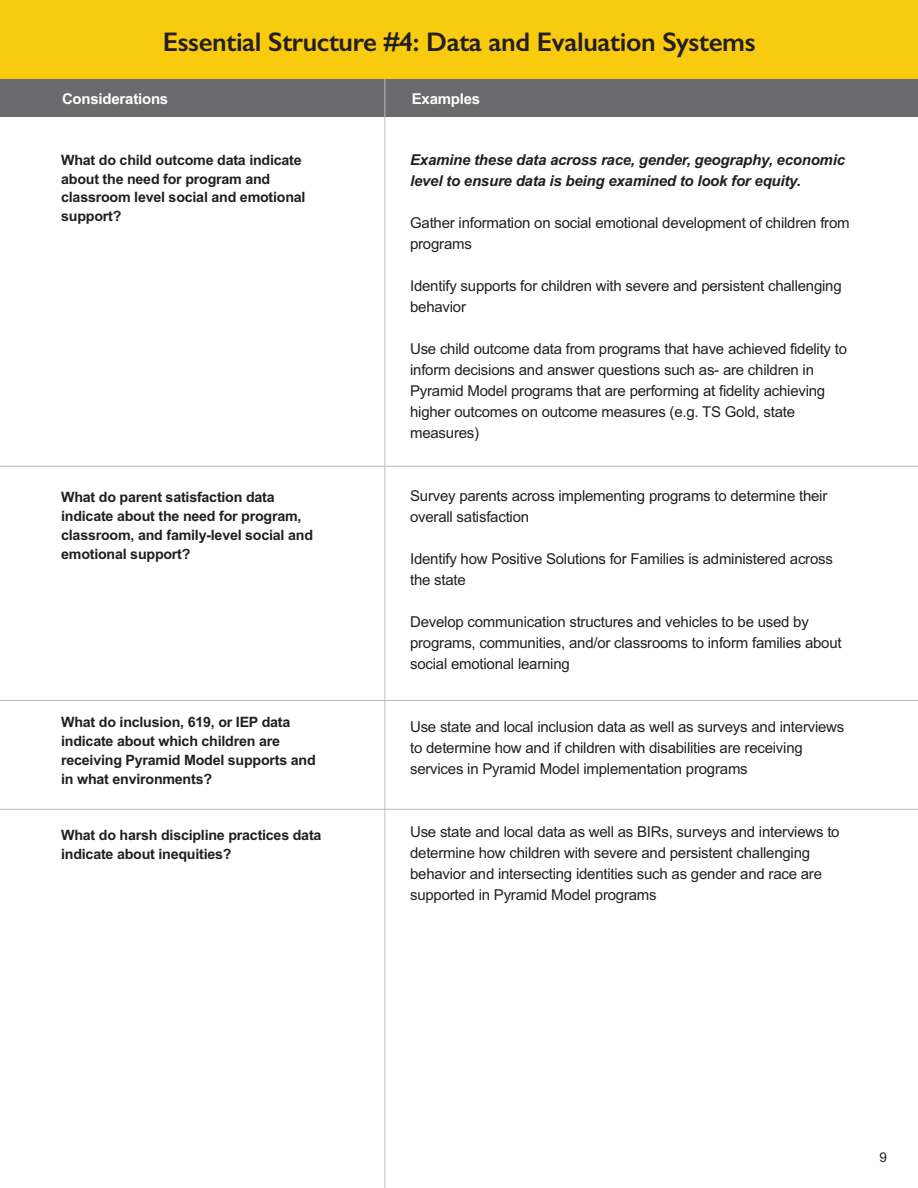
<style>
.page{position:relative;width:918px;height:1188px;background:#fff}
.page>*{position:absolute;margin:0;border:0;box-sizing:border-box;transform-origin:0 0}
.t1{font:600 27px "Gill Sans";letter-spacing:-.015em;color:#231f20}
.t2{font:15px/21px "Arial";letter-spacing:-.015em;color:#231f20}
.t3{font:italic 700 15px/21px "Arial";letter-spacing:-.015em;color:#231f20}
.t4{font:700 15px "Arial";letter-spacing:-.015em;color:#fff}
.t5{font:700 14.25px/18.8px "Arial";letter-spacing:-.015em;color:#231f20}
.t6{font:13.5px "Arial";color:#231f20}
</style>
<div class="page">
<div style="left:0;top:79px;width:918px;height:38px;background:#6b6b6e"></div>
<hr style="left:385px;top:78px;width:1px;height:1110px;background:#bcbdc0">
<hr style="left:0;top:466px;width:918px;height:1px;background:#bcbdc0">
<hr style="left:0;top:809px;width:918px;height:1px;background:#bcbdc0">
<div style="left:0;top:0;width:918px;height:79px;background:#f9cb0f"></div>
<hr style="left:0;top:700px;width:918px;height:1px;background:#bcbdc0">
<h1 class="t1" style="left:163px;top:26px;width:594px">Essential Structure #4: Data and Evaluation Systems</h1>
<p class="t4" style="left:62px;top:90px;width:108px">Considerations</p>
<p class="t4" style="left:412px;top:90px;width:70px">Examples</p>
<p class="t5" style="left:61px;top:151px;width:246px">What do child outcome data indicate about the need for program and classroom level social and emotional support?</p>
<p class="t3" style="left:410px;top:150px;width:436px">Examine these data across race, gender, geography, economic level to ensure data is being examined to look for equity.</p>
<p class="t2" style="left:410px;top:213px;width:441px">Gather information on social emotional development of children from programs</p>
<p class="t2" style="left:410px;top:276px;width:433px">Identify supports for children with severe and persistent challenging behavior</p>
<p class="t2" style="left:410px;top:339px;width:439px">Use child outcome data from programs that have achieved fidelity to inform decisions and answer questions such as- are children in Pyramid Model programs that are performing at fidelity achieving higher outcomes on outcome measures (e.g. TS Gold, state measures)</p>
<p class="t5" style="left:61px;top:488px;width:253px">What do parent satisfaction data indicate about the need for program, classroom, and family-level social and emotional support?</p>
<p class="t2" style="left:410px;top:486px;width:419px">Survey parents across implementing programs to determine their overall satisfaction</p>
<p class="t2" style="left:410px;top:549px;width:424px">Identify how Positive Solutions for Families is administered across the state</p>
<p class="t2" style="left:410px;top:612px;width:433px">Develop communication structures and vehicles to be used by programs, communities, and/or classrooms to inform families about social emotional learning</p>
<p class="t5" style="left:61px;top:713px;width:256px">What do inclusion, 619, or IEP data indicate about which children are receiving Pyramid Model supports and in what environments?</p>
<p class="t2" style="left:410px;top:717px;width:436px">Use state and local inclusion data as well as surveys and interviews to determine how and if children with disabilities are receiving services in Pyramid Model implementation programs</p>
<p class="t5" style="left:61px;top:826px;width:262px">What do harsh discipline practices data indicate about inequities?</p>
<p class="t2" style="left:410px;top:822px;width:431px">Use state and local data as well as BIRs, surveys and interviews to determine how children with severe and persistent challenging behavior and intersecting identities such as gender and race are supported in Pyramid Model programs</p>
<p class="t6" style="left:880px;top:1150px;width:9px">9</p>
</div>
